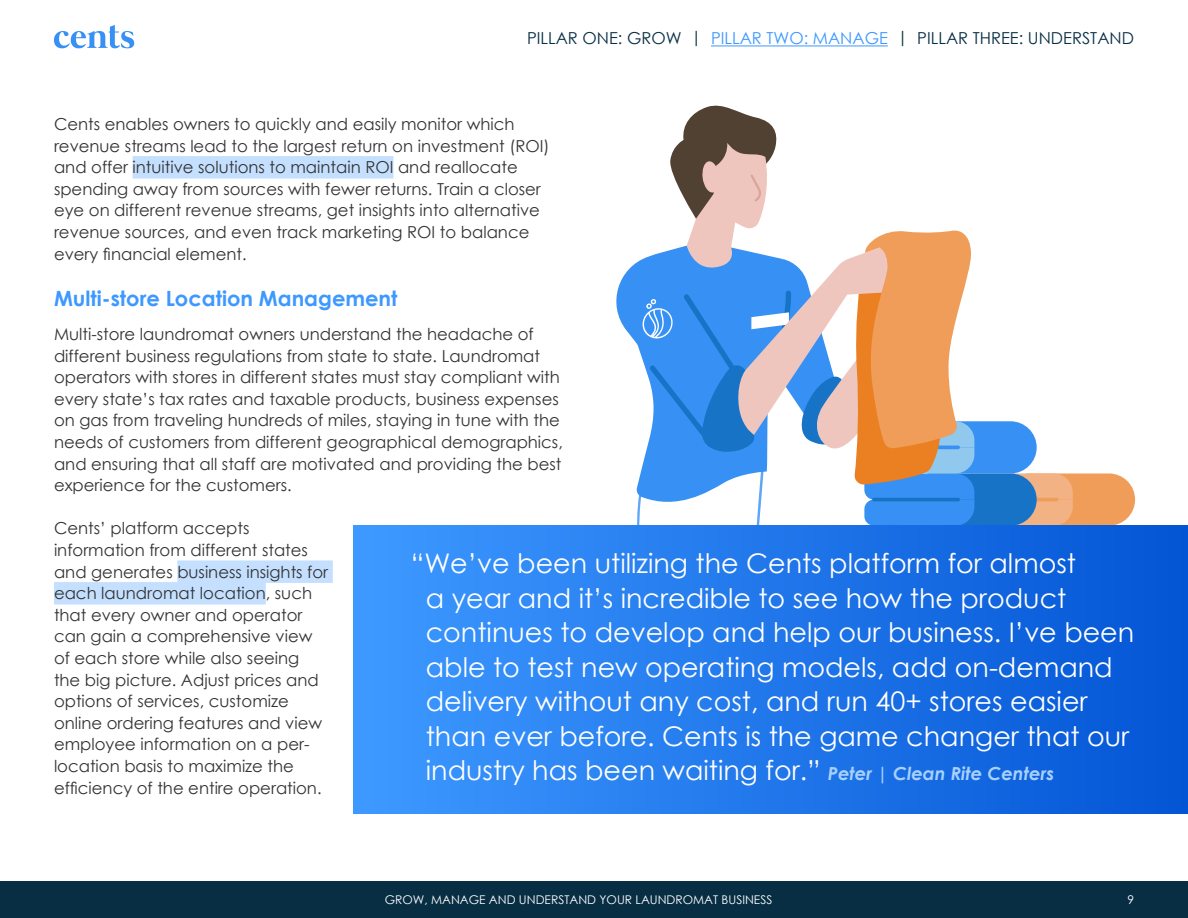
<style>
.page{position:relative;width:1188px;height:918px;background:#fff}
.page>*{position:absolute;margin:0;border:0;box-sizing:border-box;transform-origin:0 0}
.t1{font:27px/34.5px "Century Gothic";color:#fff}
.t2{font:700 21px "Century Gothic";color:#3d98ff}
.t3{font:16.5px/21.6px "Century Gothic";color:#333}
.t4{font:16.5px "Century Gothic";color:#082e44}
.t5{font:12px "Century Gothic";color:#fff}
.s1{color:#3d98ff}
.s2{font-weight:700;font-style:italic;font-size:18px;color:#a8d1ff}
</style>
<div class="page">
<hr style="left:711px;top:46px;width:177px;height:1px;background:#3d98ff">
<svg style="left:54px;top:25px;width:80px;height:23px"></svg>
<svg style="left:607px;top:105px;width:528px;height:421px"></svg>
<div style="left:133px;top:156px;width:260px;height:23px;background:#c5e0ff"></div>
<div style="left:177px;top:560px;width:156px;height:23px;background:#c5e0ff"></div>
<div style="left:54px;top:582px;width:212px;height:23px;background:#c5e0ff"></div>
<div style="left:353px;top:526px;width:835px;height:288px;background:linear-gradient(to right,#3e99ff,#0355d5)"></div>
<div style="left:0;top:882px;width:1188px;height:36px;background:#082e44"></div>
<p class="t4" style="left:527px;top:26px;width:609px">PILLAR ONE: GROW | <span class="s1">PILLAR TWO: MANAGE</span> | PILLAR THREE: UNDERSTAND</p>
<p class="t3" style="left:54px;top:113px;width:497px">Cents enables owners to quickly and easily monitor which revenue streams lead to the largest return on investment (ROI) and offer intuitive solutions to maintain ROI and reallocate spending away from sources with fewer returns. Train a closer eye on different revenue streams, get insights into alternative revenue sources, and even track marketing ROI to balance every financial element.</p>
<p class="t2" style="left:54px;top:283px;width:345px">Multi-store Location Management</p>
<p class="t3" style="left:54px;top:323px;width:510px">Multi-store laundromat owners understand the headache of different business regulations from state to state. Laundromat operators with stores in different states must stay compliant with every state’s tax rates and taxable products, business expenses on gas from traveling hundreds of miles, staying in tune with the needs of customers from different geographical demographics, and ensuring that all staff are motivated and providing the best experience for the customers.</p>
<p class="t3" style="left:54px;top:517px;width:276px">Cents’ platform accepts information from different states and generates business insights for each laundromat location, such that every owner and operator can gain a comprehensive view of each store while also seeing the big picture. Adjust prices and options of services, customize online ordering features and view employee information on a per&shy;location basis to maximize the efficiency of the entire operation.</p>
<p class="t1" style="left:426px;top:546px;width:710px;text-indent:-15px">“We’ve been utilizing the Cents platform for almost<br>a year and it’s incredible to see how the product continues to develop and help our business. I’ve been able to test new operating models, add on-demand delivery without any cost, and run 40+ stores easier than ever before. Cents is the game changer that our industry has been waiting for.” <span class="s2">Peter | Clean Rite Centers</span></p>
<p class="t5" style="left:385px;top:891px;width:389px">GROW, MANAGE AND UNDERSTAND YOUR LAUNDROMAT BUSINESS</p>
<p class="t5" style="left:1127px;top:891px;width:8px">9</p>
</div>
